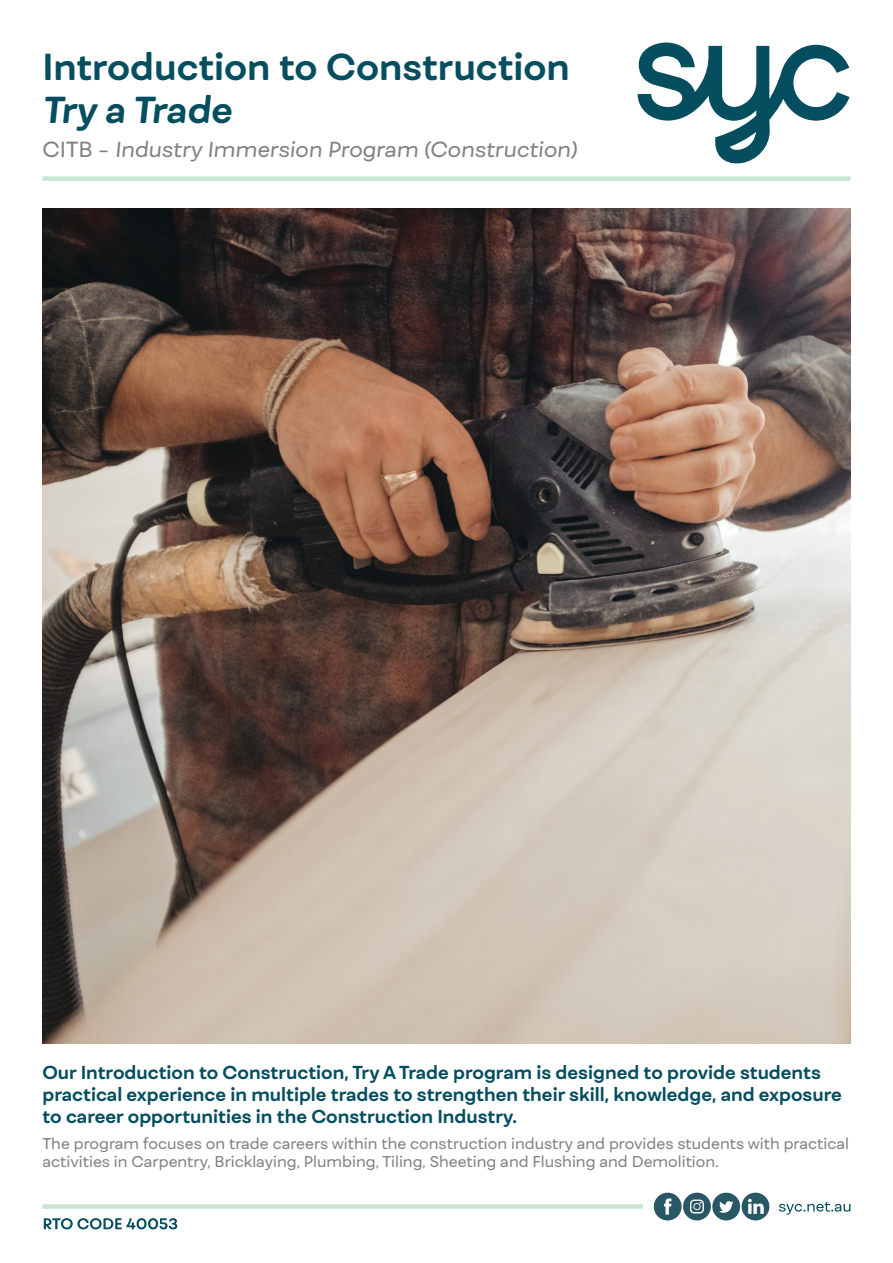
<style>
.page{position:relative;width:893px;height:1263px;background:#fff}
.page>*{position:absolute;margin:0;border:0;box-sizing:border-box;transform-origin:0 0}
.t1{font:700 36px/43.2px "Fibra One";color:#044e5f}
.t2{font:italic 21px "Fibra One";color:#808285}
.Subheadings{font:700 18px/21.6px "Fibra One";color:#044e5f}
.Subheadings-2{font:15px/18px "Fibra One";color:#808285}
.s1{font-style:italic}
.s2{font-style:normal}
</style>
<div class="page">
<img style="left:43px;top:209px;width:807px;height:835px">
<div style="left:43px;top:176px;width:807px;height:5px;background:#cae6d2"></div>
<svg style="left:638px;top:43px;width:212px;height:121px"></svg>
<svg style="left:779px;top:1202px;width:71px;height:12px"></svg>
<svg style="left:654px;top:1193px;width:115px;height:27px"></svg>
<div style="left:43px;top:1204px;width:600px;height:5px;background:#cae6d2"></div>
<svg style="left:44px;top:1218px;width:133px;height:11px"></svg>
<p class="t1" style="left:43px;top:45px;width:529px">Introduction to Construction<br><span class="s1">Try a Trade</span></p>
<p class="t2" style="left:43px;top:136px;width:536px"><span class="s2">CITB -</span> Industry Immersion Program (Construction)</p>
<p class="Subheadings" style="left:43px;top:1062px;width:801px">Our Introduction to Construction, Try A Trade program is designed to provide students practical experience in multiple trades to strengthen their skill, knowledge, and exposure to career opportunities in the Construction Industry.</p>
<p class="Subheadings-2" style="left:43px;top:1134px;width:808px">The program focuses on trade careers within the construction industry and provides students with practical activities in Carpentry, Bricklaying, Plumbing, Tiling, Sheeting and Flushing and Demolition.</p>
</div>
